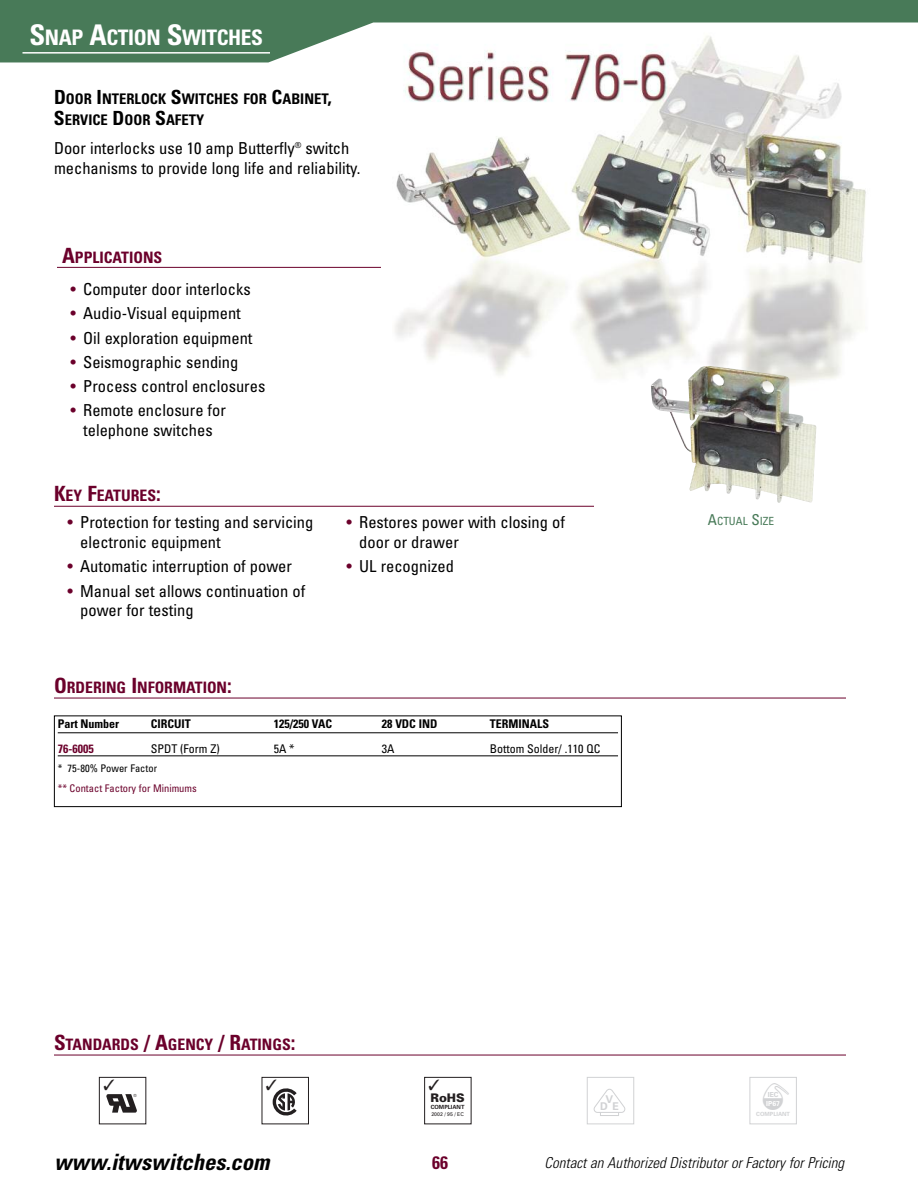
<style>
.page{position:relative;width:918px;height:1188px;background:#fff}
.page>*{position:absolute;margin:0;border:0;box-sizing:border-box;transform-origin:0 0}
.t1{font:italic 700 condensed 22.5px "Univers";letter-spacing:.005em;color:#000}
.t2{font:700 condensed 21.3px "Univers";letter-spacing:-.02em;color:#fff}
.t3{font:700 condensed 18px "Univers";color:#6b002b}
.t4{font:condensed 16.5px/19.8px "Univers";color:#000}
.t5{font:700 condensed 15.75px "Univers";color:#6b002b}
.t6{font:italic 300 condensed 15px "Univers";color:#000}
.t7{font:700 condensed 14.7px/21px "Univers";color:#000}
.t8{font:700 condensed 12px "Univers";color:#000}
.t9{font:condensed 12px "Univers";color:#000}
.t10{font:700 condensed 12px "Univers";color:#6b002b}
.t11{font:900 11.85px "Univers";color:#231f20}
.t12{font:condensed 11.25px "Univers";color:#487a58}
.t13{font:700 10.65px "Univers";color:#d1d2d4}
.t14{font:condensed 10.5px "Univers";color:#6b002b}
.t15{font:condensed 10.5px "Univers";color:#000}
.s1{font-size:28.5px}
.s2{font-size:19.5px}
.s3{font-size:21px}
.s4{color:#6b002b}
.s5{font-size:15px}
</style>
<div class="page">
<img style="left:395px;top:62px;width:471px;height:367px">
<img style="left:651px;top:365px;width:165px;height:138px">
<hr style="left:57px;top:267px;width:324px;height:1px;background:#6b002b">
<hr style="left:54px;top:506px;width:540px;height:1px;background:#6b002b">
<hr style="left:54px;top:1055px;width:792px;height:1px;background:#6b002b">
<div style="left:424px;top:1077px;width:47px;height:47px;border:1px solid #231f20"></div>
<div style="left:750px;top:1077px;width:47px;height:47px;border:1px solid #d1d2d4"></div>
<div style="left:99px;top:1077px;width:47px;height:47px;border:1px solid #231f20"></div>
<div style="left:262px;top:1077px;width:47px;height:47px;border:1px solid #231f20"></div>
<div style="left:587px;top:1077px;width:47px;height:47px;border:1px solid #d1d2d4"></div>
<svg style="left:593px;top:1088px;width:33px;height:25px"></svg>
<div style="left:600px;top:1112px;width:19px;height:4px;border:1px solid #d1d2d4"></div>
<svg style="left:0;top:0;width:918px;height:62px;fill:#487a58"></svg>
<hr style="left:22px;top:52px;width:248px;height:2px;background:#fff">
<hr style="left:54px;top:698px;width:792px;height:1px;background:#6b002b">
<div style="left:54px;top:716px;width:568px;height:91px;border:1px solid #000"></div>
<hr style="left:58px;top:732px;width:560px;height:1px;background:#000">
<hr style="left:58px;top:756px;width:560px;height:1px;background:#000">
<svg style="left:106px;top:1094px;width:31px;height:19px"></svg>
<svg style="left:272px;top:1088px;width:25px;height:28px"></svg>
<p class="t2" style="left:29px;top:29px;width:235px"><span class="s1">S</span>NAP <span class="s1">A</span>CTION <span class="s1">S</span>WITCHES</p>
<p class="t7" style="left:54px;top:90px;width:279px"><span class="s2">D</span>OOR <span class="s2">I</span>NTERLOCK <span class="s2">S</span>WITCHES FOR <span class="s2">C</span>ABINET<span class="s2">,<br>S</span>ERVICE <span class="s2">D</span>OOR <span class="s2">S</span>AFETY</p>
<p class="t4" style="left:54px;top:139px;width:308px">Door interlocks use 10 amp Butterfly<sup>®</sup> switch mechanisms to provide long life and reliability.</p>
<p class="t5" style="left:62px;top:251px;width:102px"><span class="s3">A</span>PPLICATIONS</p>
<p class="t4" style="left:70px;top:281px;width:182px"><span class="s4">•</span> Computer door interlocks</p>
<p class="t4" style="left:70px;top:305px;width:172px"><span class="s4">•</span> Audio-Visual equipment</p>
<p class="t4" style="left:70px;top:329px;width:184px"><span class="s4">•</span> Oil exploration equipment</p>
<p class="t4" style="left:70px;top:353px;width:169px"><span class="s4">•</span> Seismographic sending</p>
<p class="t4" style="left:70px;top:378px;width:196px"><span class="s4">•</span> Process control enclosures</p>
<p class="t4" style="left:70px;top:402px;width:157px;text-align:center"><span class="s4">•</span> Remote enclosure for telephone switches</p>
<p class="t5" style="left:54px;top:490px;width:108px"><span class="s3">K</span>EY <span class="s3">F</span>EATURES<span class="s3">:</span></p>
<p class="t4" style="left:80px;top:514px;width:235px;text-indent:-13px"><span class="s4">•</span> Protection for testing and servicing electronic equipment</p>
<p class="t4" style="left:68px;top:558px;width:226px"><span class="s4">•</span> Automatic interruption of power</p>
<p class="t4" style="left:80px;top:582px;width:227px;text-indent:-13px"><span class="s4">•</span> Manual set allows continuation of power for testing</p>
<p class="t4" style="left:359px;top:514px;width:207px;text-indent:-13px"><span class="s4">•</span> Restores power with closing of door or drawer</p>
<p class="t4" style="left:347px;top:558px;width:109px"><span class="s4">•</span> UL recognized</p>
<p class="t5" style="left:54px;top:682px;width:179px"><span class="s3">O</span>RDERING <span class="s3">I</span>NFORMATION<span class="s3">:</span></p>
<p class="t8" style="left:58px;top:719px;width:63px">Part Number</p>
<p class="t8" style="left:151px;top:719px;width:41px">CIRCUIT</p>
<p class="t8" style="left:274px;top:719px;width:60px">125/250 VAC</p>
<p class="t8" style="left:382px;top:719px;width:57px">28 VDC IND</p>
<p class="t8" style="left:490px;top:719px;width:61px">TERMINALS</p>
<p class="t10" style="left:58px;top:744px;width:37px">76-6005</p>
<p class="t9" style="left:151px;top:744px;width:71px">SPDT (Form Z)</p>
<p class="t9" style="left:274px;top:744px;width:22px">5A *</p>
<p class="t9" style="left:382px;top:744px;width:14px">3A</p>
<p class="t9" style="left:490px;top:744px;width:112px">Bottom Solder/ .110 QC</p>
<p class="t15" style="left:58px;top:765px;width:101px">* 75-80% Power Factor</p>
<p class="t14" style="left:58px;top:784px;width:141px">** Contact Factory for Minimums</p>
<p class="t12" style="left:708px;top:517px;width:68px"><span class="s5">A</span>CTUAL <span class="s5">S</span>IZE</p>
<p class="t5" style="left:54px;top:1039px;width:243px"><span class="s3">S</span>TANDARDS <span class="s3">/ A</span>GENCY <span class="s3">/ R</span>ATINGS<span class="s3">:</span></p>
<p class="t11" style="left:431px;top:1093px;width:36px">R HS</p>
<p class="t13" style="left:606px;top:1095px;width:9px">V</p>
<h1 class="t1" style="left:54px;top:1153px;width:217px">www.itwswitches.com</h1>
<p class="t3" style="left:432px;top:1156px;width:17px">66</p>
<p class="t6" style="left:545px;top:1157px;width:301px">Contact an Authorized Distributor or Factory for Pricing</p>
</div>
